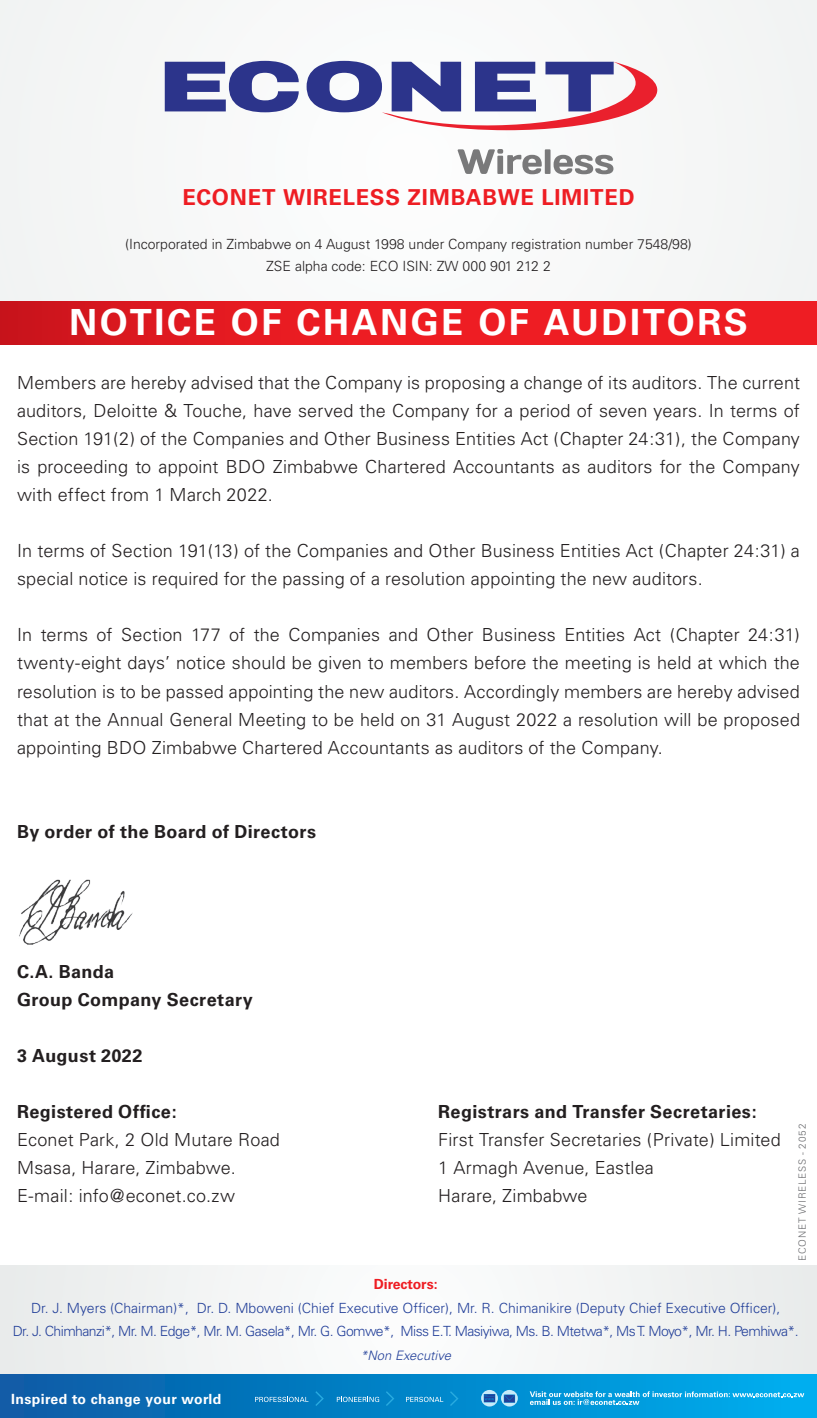
<style>
.page{position:relative;width:817px;height:1418px;background:#fff}
.page>*{position:absolute;margin:0;border:0;box-sizing:border-box;transform-origin:0 0}
.t1{font:700 36px "Univers";letter-spacing:.07em;color:#fff}
.t2{font:700 22px "Univers";letter-spacing:.035em;color:#ee1d23}
.t3{font:300 18px/28px "Univers";letter-spacing:.01em;color:#231f20;text-align:justify}
.t4{font:700 18px "Univers";letter-spacing:.025em;color:#231f20}
.t5{font:300 14px "Univers";color:#231f20}
.t6{font:300 14px "Univers";letter-spacing:-.04em;color:#223f99}
.t7{font:300 14px "Univers";color:#223f99}
.t8{font:700 14px "Univers";letter-spacing:.03em;color:#fff}
.t9{font:700 14px "Univers";color:#ee1d23}
.t10{font:italic 300 13px "Univers";color:#223f99}
.t11{font:300 10px "Univers";letter-spacing:.08em;color:#6c6d70}
</style>
<div class="page">
<div style="left:0;top:0;width:816px;height:342px;background:#f6f7f7"></div>
<div style="left:0;top:1265px;width:816px;height:113px;background:#f3f4f4"></div>
<svg style="left:457px;top:149px;width:156px;height:25px"></svg>
<svg style="left:165px;top:61px;width:133px;height:51px"></svg>
<svg style="left:306px;top:61px;width:351px;height:69px"></svg>
<div style="left:0;top:1374px;width:816px;height:43px;background:linear-gradient(to right,#0959a4,#00b0ef)"></div>
<svg style="left:315px;top:1391px;width:9px;height:14px"></svg>
<svg style="left:386px;top:1391px;width:8px;height:14px"></svg>
<svg style="left:450px;top:1391px;width:8px;height:14px"></svg>
<svg style="left:255px;top:1396px;width:53px;height:5px"></svg>
<svg style="left:337px;top:1396px;width:42px;height:5px"></svg>
<svg style="left:406px;top:1396px;width:37px;height:5px"></svg>
<svg style="left:481px;top:1389px;width:36px;height:17px"></svg>
<svg style="left:529px;top:1391px;width:275px;height:13px;background:#35b3e7"></svg>
<svg style="left:0;top:302px;width:816px;height:43px;background:#e61b21"></svg>
<img style="left:19px;top:879px;width:114px;height:65px">
<p class="t2" style="left:182px;top:184px;width:453px">ECONET WIRELESS ZIMBABWE LIMITED</p>
<p class="t5" style="left:125px;top:235px;width:568px">(Incorporated in Zimbabwe on 4 August 1998 under Company registration number 7548/98)</p>
<p class="t5" style="left:266px;top:257px;width:286px">ZSE alpha code: ECO ISIN: ZW 000 901 212 2</p>
<p class="t1" style="left:69px;top:301px;width:680px">NOTICE OF CHANGE OF AUDITORS</p>
<p class="t3" style="left:17px;top:369px;width:784px">Members are hereby advised that the Company is proposing a change of its auditors. The current auditors, Deloitte &amp; Touche, have served the Company for a period of seven years. In terms of Section 191(2) of the Companies and Other Business Entities Act (Chapter 24:31), the Company is proceeding to appoint BDO Zimbabwe Chartered Accountants as auditors for the Company with effect from 1 March 2022.</p>
<p class="t3" style="left:17px;top:537px;width:784px">In terms of Section 191(13) of the Companies and Other Business Entities Act (Chapter 24:31) a special notice is required for the passing of a resolution appointing the new auditors.</p>
<p class="t3" style="left:17px;top:621px;width:784px">In terms of Section 177 of the Companies and Other Business Entities Act (Chapter 24:31) twenty-eight days’ notice should be given to members before the meeting is held at which the resolution is to be passed appointing the new auditors. Accordingly members are hereby advised that at the Annual General Meeting to be held on 31 August 2022 a resolution will be proposed appointing BDO Zimbabwe Chartered Accountants as auditors of the Company.</p>
<p class="t4" style="left:17px;top:820px;width:300px">By order of the Board of Directors</p>
<p class="t4" style="left:17px;top:960px;width:99px">C.A. Banda</p>
<p class="t4" style="left:17px;top:988px;width:237px">Group Company Secretary</p>
<p class="t4" style="left:17px;top:1044px;width:127px">3 August 2022</p>
<p class="t4" style="left:17px;top:1100px;width:161px">Registered Office:</p>
<p class="t4" style="left:438px;top:1100px;width:320px">Registrars and Transfer Secretaries:</p>
<p class="t3" style="left:17px;top:1125px;width:264px">Econet Park, 2 Old Mutare Road</p>
<p class="t3" style="left:438px;top:1125px;width:344px">First Transfer Secretaries (Private) Limited</p>
<p class="t3" style="left:17px;top:1153px;width:220px">Msasa, Harare, Zimbabwe.</p>
<p class="t3" style="left:438px;top:1153px;width:217px">1 Armagh Avenue, Eastlea</p>
<p class="t3" style="left:17px;top:1181px;width:219px">E-mail: info@econet.co.zw</p>
<p class="t3" style="left:438px;top:1181px;width:151px">Harare, Zimbabwe</p>
<p class="t11" style="left:796px;top:1261px;width:139px;rotate:-90deg">ECONET WIRELESS - 2052</p>
<p class="t9" style="left:373px;top:1275px;width:65px">Directors:</p>
<p class="t7" style="left:31px;top:1299px;width:750px">Dr. J. Myers (Chairman)*, Dr. D. Mboweni (Chief Executive Officer), Mr. R. Chimanikire (Deputy Chief Executive Officer),</p>
<p class="t6" style="left:13px;top:1322px;width:787px">Dr. J. Chimhanzi*, Mr. M. Edge*, Mr. M. Gasela*, Mr. G. Gomwe*, Miss E.T. Masiyiwa, Ms. B. Mtetwa*, Ms T. Moyo*, Mr. H. Pemhiwa*.</p>
<p class="t10" style="left:360px;top:1347px;width:92px">*Non Executive</p>
<p class="t8" style="left:11px;top:1390px;width:212px">Inspired to change your world</p>
</div>
